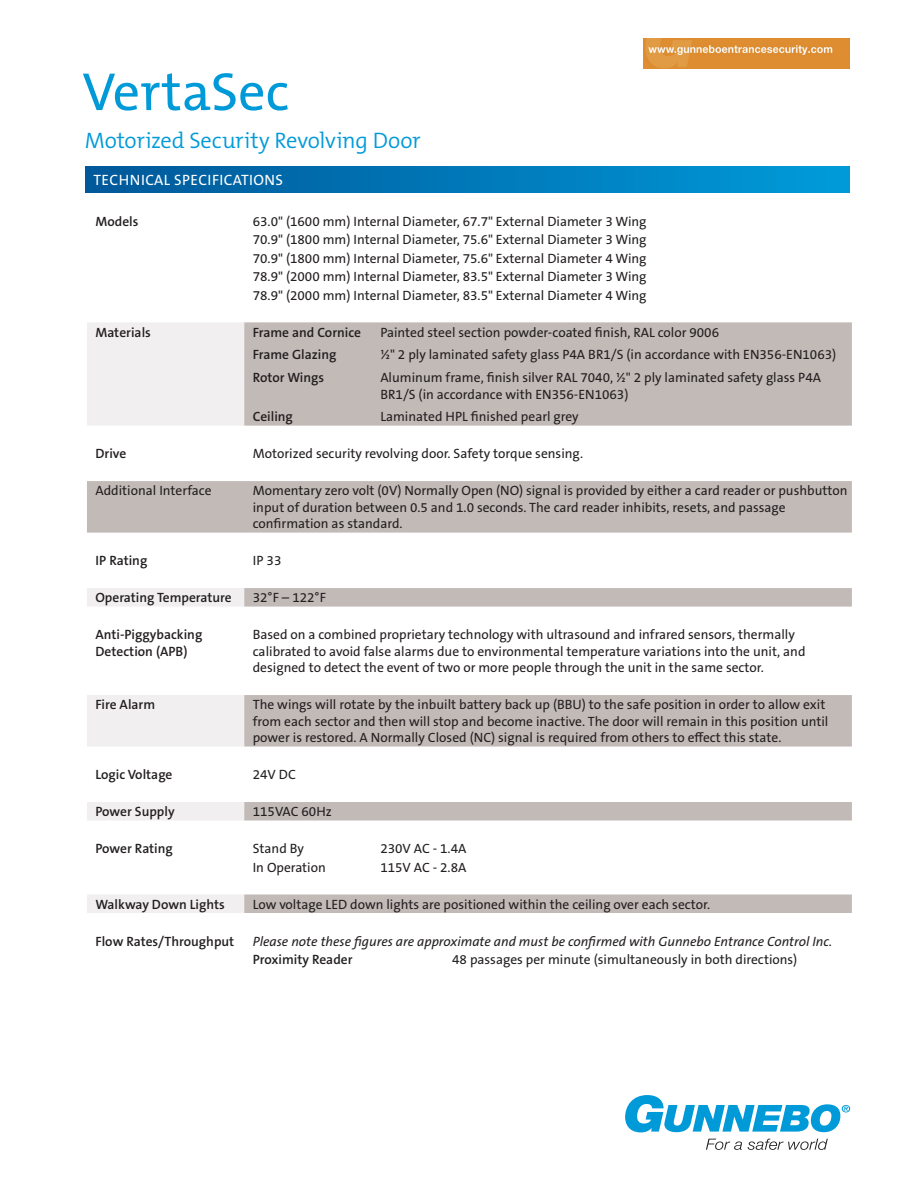
<style>
.page{position:relative;width:918px;height:1188px;background:#fff}
.page>*{position:absolute;margin:0;border:0;box-sizing:border-box;transform-origin:0 0}
.t1{font:54px "The Mix BCE W5 Pla";color:#009ad9}
.t2{font:22.5px "The Mix BCE W4 Se Lig";letter-spacing:-.01em;color:#009ad9}
.Heading_tabell{font:15px "The Mix BCE W5 Pla";letter-spacing:.025em;color:#fff}
.Disclaimer{font:13.5px/16.5px "The Sans BCE W5 Pla";color:#231f20}
.Disclaimer-2{font:13.5px/16.5px "The Sans BCE W6 Se Bld";color:#231f20}
.Disclaimer-3{font:13.5px "The Sans BCE W5 Pla IT";color:#231f20}
.Paragraph_Style_1{font:13.5px "The Sans BCE W5 Pla";color:#231f20}
</style>
<div class="page">
<img style="left:643px;top:38px;width:207px;height:31px">
<div style="left:85px;top:167px;width:765px;height:25px;background:linear-gradient(to right,#005798,#009bda)"></div>
<svg style="left:706px;top:1139px;width:36px;height:11px"></svg>
<svg style="left:748px;top:1139px;width:80px;height:11px"></svg>
<svg style="left:625px;top:1095px;width:225px;height:37px"></svg>
<div style="left:87px;top:323px;width:157px;height:102px;background:#f1efef"></div>
<div style="left:244px;top:322px;width:608px;height:104px;background:#c2bab7"></div>
<svg style="left:87px;top:481px;width:765px;height:432px"></svg>
<h1 class="t1" style="left:83px;top:57px;width:209px">VertaSec</h1>
<h2 class="t2" style="left:85px;top:126px;width:337px">Motorized Security Revolving Door</h2>
<p class="Heading_tabell" style="left:94px;top:170px;width:191px">TECHNICAL SPECIFICATIONS</p>
<p class="Disclaimer-2" style="left:95px;top:213px;width:45px">Models</p>
<p class="Disclaimer" style="left:253px;top:213px;width:395px">63.0" (1600 mm) Internal Diameter, 67.7" External Diameter 3 Wing</p>
<p class="Disclaimer" style="left:253px;top:231px;width:395px">70.9" (1800 mm) Internal Diameter, 75.6" External Diameter 3 Wing</p>
<p class="Disclaimer" style="left:253px;top:250px;width:395px">70.9" (1800 mm) Internal Diameter, 75.6" External Diameter 4 Wing</p>
<p class="Disclaimer" style="left:253px;top:268px;width:395px">78.9" (2000 mm) Internal Diameter, 83.5" External Diameter 3 Wing</p>
<p class="Disclaimer" style="left:253px;top:287px;width:395px">78.9" (2000 mm) Internal Diameter, 83.5" External Diameter 4 Wing</p>
<p class="Disclaimer-2" style="left:95px;top:324px;width:57px">Materials</p>
<p class="Disclaimer-2" style="left:253px;top:324px;width:110px">Frame and Cornice</p>
<p class="Disclaimer" style="left:380px;top:324px;width:340px">Painted steel section powder-coated finish, RAL color 9006</p>
<p class="Disclaimer-2" style="left:253px;top:347px;width:85px">Frame Glazing</p>
<p class="Disclaimer" style="left:380px;top:347px;width:458px">½" 2 ply laminated safety glass P4A BR1/S (in accordance with EN356-EN1063)</p>
<p class="Disclaimer-2" style="left:253px;top:369px;width:73px">Rotor Wings</p>
<p class="Disclaimer" style="left:380px;top:369px;width:442px">Aluminum frame, finish silver RAL 7040, ½" 2 ply laminated safety glass P4A<br>BR1/S (in accordance with EN356-EN1063)</p>
<p class="Disclaimer-2" style="left:253px;top:409px;width:42px">Ceiling</p>
<p class="Disclaimer" style="left:380px;top:409px;width:200px">Laminated HPL finished pearl grey</p>
<p class="Disclaimer-2" style="left:95px;top:446px;width:32px">Drive</p>
<p class="Disclaimer" style="left:253px;top:446px;width:332px">Motorized security revolving door. Safety torque sensing.</p>
<p class="Disclaimer" style="left:95px;top:483px;width:118px">Additional Interface</p>
<p class="Disclaimer" style="left:253px;top:483px;width:596px">Momentary zero volt (0V) Normally Open (NO) signal is provided by either a card reader or pushbutton input of duration between 0.5 and 1.0 seconds. The card reader inhibits, resets, and passage confirmation as standard.</p>
<p class="Disclaimer-2" style="left:95px;top:553px;width:53px">IP Rating</p>
<p class="Disclaimer" style="left:253px;top:553px;width:30px">IP 33</p>
<p class="Disclaimer-2" style="left:95px;top:590px;width:138px">Operating Temperature</p>
<p class="Paragraph_Style_1" style="left:253px;top:589px;width:75px">32°F – 122°F</p>
<p class="Disclaimer-2" style="left:95px;top:627px;width:108px">Anti-Piggybacking<br>Detection (APB)</p>
<p class="Disclaimer" style="left:253px;top:627px;width:554px">Based on a combined proprietary technology with ultrasound and infrared sensors, thermally calibrated to avoid false alarms due to environmental temperature variations into the unit, and designed to detect the event of two or more people through the unit in the same sector.</p>
<p class="Disclaimer-2" style="left:95px;top:697px;width:61px">Fire Alarm</p>
<p class="Disclaimer" style="left:253px;top:697px;width:577px">The wings will rotate by the inbuilt battery back up (BBU) to the safe position in order to allow exit from each sector and then will stop and become inactive. The door will remain in this position until power is restored. A Normally Closed (NC) signal is required from others to effect this state.</p>
<p class="Disclaimer-2" style="left:95px;top:767px;width:79px">Logic Voltage</p>
<p class="Disclaimer" style="left:253px;top:767px;width:45px">24V DC</p>
<p class="Disclaimer-2" style="left:95px;top:804px;width:81px">Power Supply</p>
<p class="Disclaimer" style="left:253px;top:804px;width:81px">115VAC 60Hz</p>
<p class="Disclaimer-2" style="left:95px;top:841px;width:79px">Power Rating</p>
<p class="Disclaimer" style="left:253px;top:841px;width:53px">Stand By</p>
<p class="Disclaimer" style="left:380px;top:841px;width:88px">230V AC - 1.4A</p>
<p class="Disclaimer" style="left:253px;top:859px;width:75px">In Operation</p>
<p class="Disclaimer" style="left:380px;top:859px;width:88px">115V AC - 2.8A</p>
<p class="Disclaimer-2" style="left:95px;top:896px;width:131px">Walkway Down Lights</p>
<p class="Disclaimer" style="left:253px;top:896px;width:459px">Low voltage LED down lights are positioned within the ceiling over each sector.</p>
<p class="Disclaimer-2" style="left:95px;top:933px;width:140px">Flow Rates/Throughput</p>
<p class="Disclaimer-3" style="left:253px;top:933px;width:581px">Please note these figures are approximate and must be confirmed with Gunnebo Entrance Control Inc.</p>
<p class="Disclaimer-2" style="left:253px;top:951px;width:101px">Proximity Reader</p>
<p class="Disclaimer" style="left:452px;top:951px;width:347px">48 passages per minute (simultaneously in both directions)</p>
</div>
